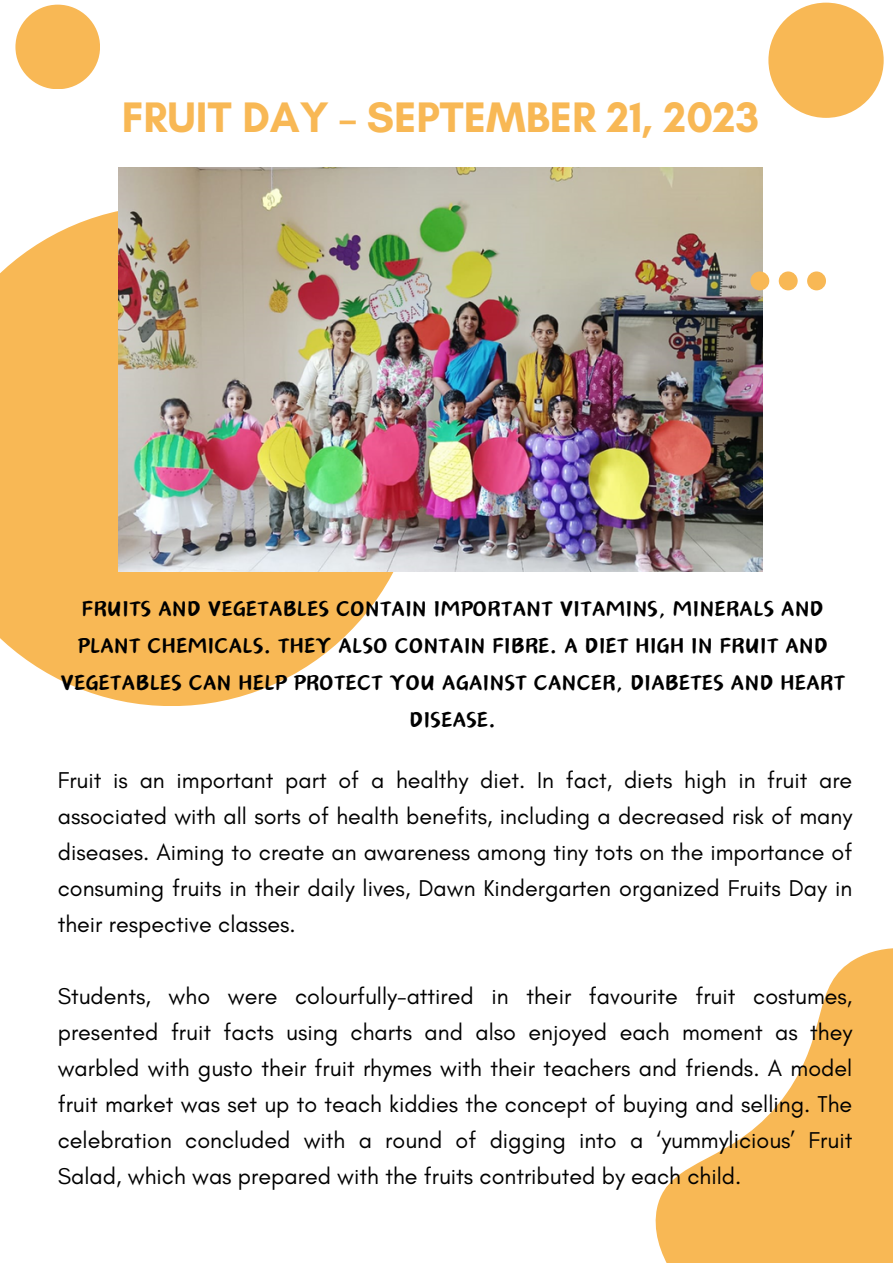
<style>
.page{position:relative;width:893px;height:1264px;background:#fff}
.page>*{position:absolute;margin:0;border:0;box-sizing:border-box;transform-origin:0 0}
.t1{font:700 43.5px "Glacial Indifference";color:#f8b855}
.t2{font:27px/37px "Canva Oriental Brush";color:#000;text-align:center}
.t3{font:23.25px/36px "Glacial Indifference";color:#000;text-align:justify}
</style>
<div class="page">
<svg style="left:0;top:211px;width:422px;height:495px;fill:#f8b855"></svg>
<div style="left:768px;top:3px;width:115px;height:115px;background:#f8b855;border-radius:50%"></div>
<div style="left:15px;top:5px;width:85px;height:84px;background:#f8b855;border-radius:50%"></div>
<img style="left:118px;top:167px;width:644px;height:404px">
<svg style="left:750px;top:271px;width:75px;height:19px"></svg>
<svg style="left:655px;top:948px;width:237px;height:314px;fill:#f8b855"></svg>
<p class="t1" style="left:122px;top:91px;width:639px">FRUIT DAY – SEPTEMBER 21, 2023</p>
<p class="t2" style="left:60px;top:591px;width:786px">FRUITS AND VEGETABLES CONTAIN IMPORTANT VITAMINS, MINERALS AND PLANT CHEMICALS. THEY ALSO CONTAIN FIBRE. A DIET HIGH IN FRUIT AND VEGETABLES CAN HELP PROTECT YOU AGAINST CANCER, DIABETES AND HEART DISEASE.</p>
<p class="t3" style="left:58px;top:762px;width:796px">Fruit is an important part of a healthy diet. In fact, diets high in fruit are associated with all sorts of health benefits, including a decreased risk of many diseases. Aiming to create an awareness among tiny tots on the importance of consuming fruits in their daily lives, Dawn Kindergarten organized Fruits Day in their respective classes.</p>
<p class="t3" style="left:58px;top:978px;width:796px">Students, who were colourfully-attired in their favourite fruit costumes, presented fruit facts using charts and also enjoyed each moment as they warbled with gusto their fruit rhymes with their teachers and friends. A model fruit market was set up to teach kiddies the concept of buying and selling. The celebration concluded with a round of digging into a ‘yummylicious’ Fruit Salad, which was prepared with the fruits contributed by each child.</p>
</div>
